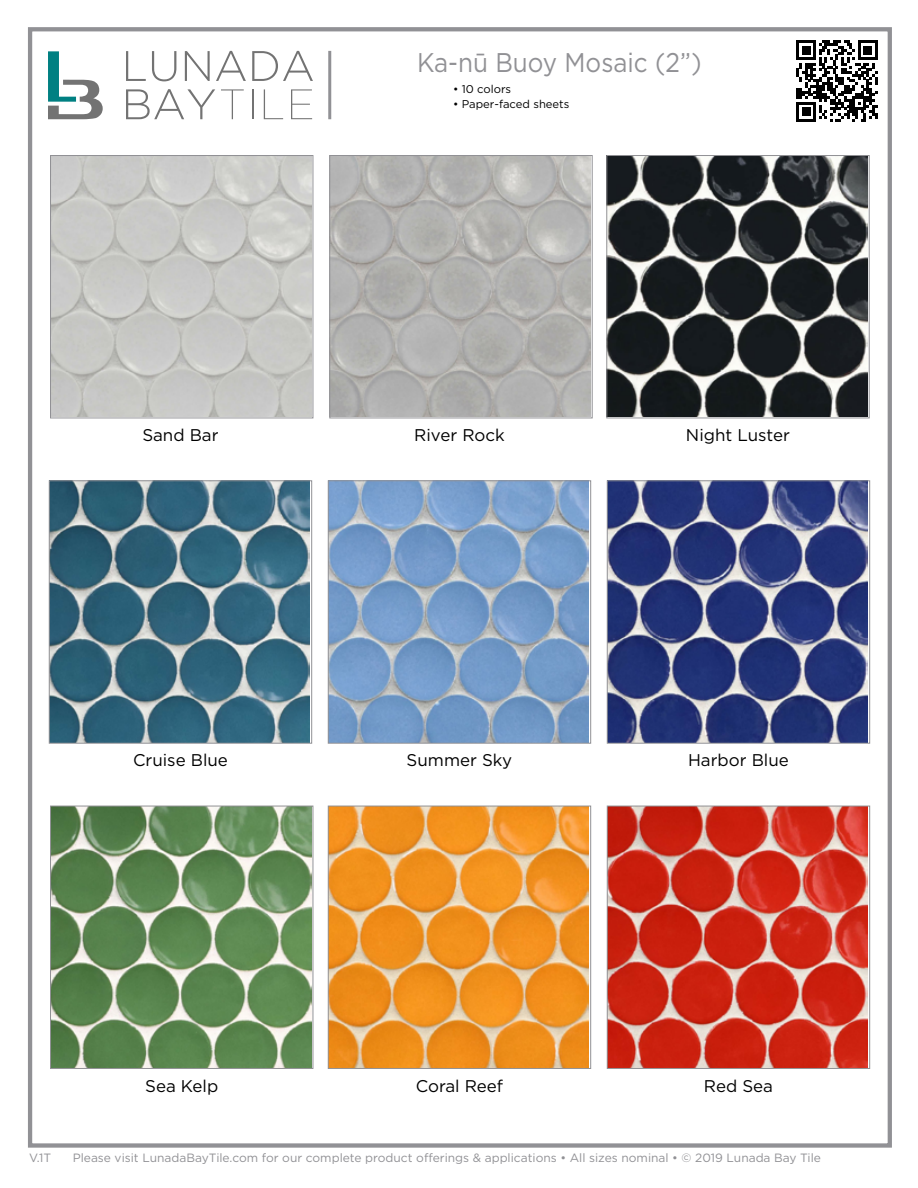
<style>
.page{position:relative;width:918px;height:1188px;background:#fff}
.page>*{position:absolute;margin:0;border:0;box-sizing:border-box;transform-origin:0 0}
.t1{font:27px "Gotham";color:#919195;scale:.9 1}
.t2{font:16.95px "Gotham";color:#000}
.t3{font:12px "Gotham";color:#919195}
.t4{font:11.25px "Gotham";color:#000}
</style>
<div class="page">
<img style="left:609px;top:808px;width:259px;height:259px">
<div style="left:607px;top:806px;width:263px;height:263px;border:1px solid #919195"></div>
<img style="left:332px;top:157px;width:258px;height:259px">
<div style="left:330px;top:155px;width:262px;height:263px;border:1px solid #919195"></div>
<img style="left:609px;top:483px;width:259px;height:258px">
<div style="left:607px;top:481px;width:263px;height:262px;border:1px solid #919195"></div>
<img style="left:330px;top:483px;width:259px;height:258px">
<div style="left:328px;top:481px;width:263px;height:262px;border:1px solid #919195"></div>
<img style="left:52px;top:157px;width:259px;height:259px">
<div style="left:50px;top:155px;width:263px;height:263px;border:1px solid #919195"></div>
<img style="left:52px;top:808px;width:259px;height:259px">
<div style="left:50px;top:806px;width:263px;height:263px;border:1px solid #919195"></div>
<img style="left:51px;top:483px;width:259px;height:258px">
<div style="left:49px;top:481px;width:263px;height:262px;border:1px solid #919195"></div>
<img style="left:330px;top:808px;width:259px;height:259px">
<div style="left:328px;top:806px;width:263px;height:263px;border:1px solid #919195"></div>
<img style="left:609px;top:157px;width:258px;height:259px">
<div style="left:607px;top:155px;width:262px;height:263px;border:1px solid #919195"></div>
<div style="left:28px;top:27px;width:864px;height:1121px;border:4px solid #919195"></div>
<svg style="left:126px;top:51px;width:20px;height:30px"></svg>
<svg style="left:152px;top:51px;width:24px;height:30px"></svg>
<svg style="left:185px;top:51px;width:25px;height:30px"></svg>
<svg style="left:216px;top:51px;width:30px;height:30px"></svg>
<svg style="left:252px;top:51px;width:61px;height:30px"></svg>
<svg style="left:126px;top:89px;width:89px;height:30px"></svg>
<svg style="left:221px;top:89px;width:23px;height:30px"></svg>
<hr style="left:252px;top:89px;width:1px;height:30px;background:#737373">
<svg style="left:264px;top:89px;width:19px;height:30px"></svg>
<svg style="left:291px;top:89px;width:21px;height:30px"></svg>
<svg style="left:48px;top:51px;width:55px;height:68px"></svg>
<hr style="left:328px;top:51px;width:3px;height:68px;background:#919195">
<svg style="left:796px;top:40px;width:82px;height:82px"></svg>
<h1 class="t1" style="left:417px;top:46px;width:318px">Ka-nū Buoy Mosaic (2”)</h1>
<p class="t4" style="left:453px;top:82px;width:60px">• 10 colors</p>
<p class="t4" style="left:453px;top:97px;width:118px">• Paper-faced sheets</p>
<h2 class="t2" style="left:142px;top:424px;width:78px">Sand Bar</h2>
<h2 class="t2" style="left:414px;top:424px;width:92px">River Rock</h2>
<h2 class="t2" style="left:686px;top:424px;width:106px">Night Luster</h2>
<h2 class="t2" style="left:133px;top:749px;width:96px">Cruise Blue</h2>
<h2 class="t2" style="left:407px;top:749px;width:107px">Summer Sky</h2>
<h2 class="t2" style="left:688px;top:749px;width:102px">Harbor Blue</h2>
<h2 class="t2" style="left:145px;top:1075px;width:75px">Sea Kelp</h2>
<h2 class="t2" style="left:416px;top:1075px;width:89px">Coral Reef</h2>
<h2 class="t2" style="left:704px;top:1075px;width:71px">Red Sea</h2>
<p class="t3" style="left:29px;top:1150px;width:23px">V.1T</p>
<p class="t3" style="left:73px;top:1150px;width:750px">Please visit LunadaBayTile.com for our complete product offerings &amp; applications • All sizes nominal • © 2019 Lunada Bay Tile</p>
</div>
